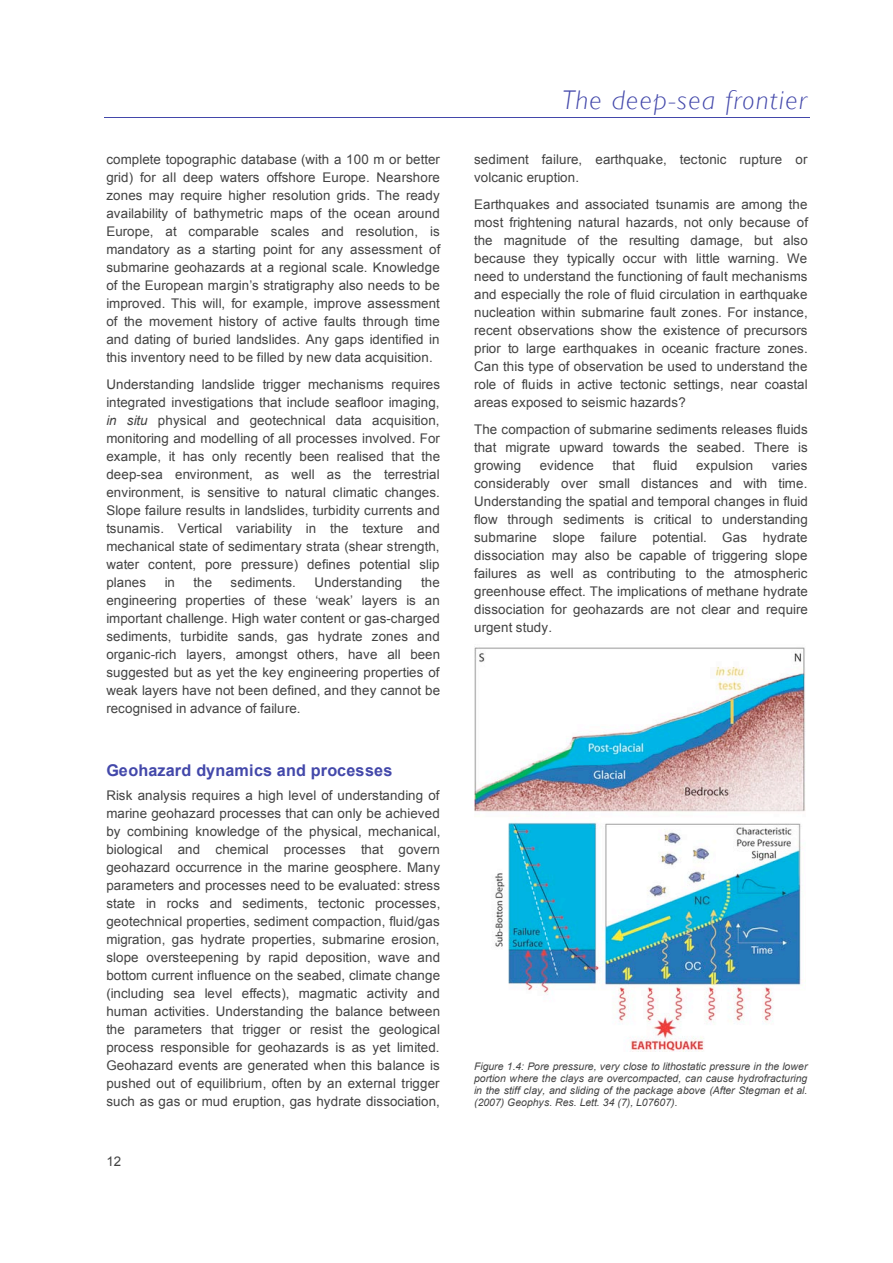
<style>
.page{position:relative;width:893px;height:1263px;background:#fff}
.page>*{position:absolute;margin:0;border:0;box-sizing:border-box;transform-origin:0 0}
.t1{font:italic 300 27px "Gill Sans";letter-spacing:.06em;color:#4348aa}
.t2{font:700 16.2px "Arial";letter-spacing:.01em;color:#4348aa}
.t3{font:13.35px/18px "Arial";letter-spacing:.01em;color:#424242;text-align:justify}
.t4{font:italic 10.5px/12px "Arial";letter-spacing:-.005em;color:#424242;text-align:justify}
.s1{font-style:italic}
</style>
<div class="page">
<hr style="left:104px;top:117px;width:706px;height:1px;background:#4348aa">
<img style="left:474px;top:647px;width:331px;height:404px">
<p class="t3" style="left:106px;top:151px;width:335px">complete topographic database (with a 100 m or better grid) for all deep waters offshore Europe. Nearshore zones may require higher resolution grids. The ready availability of bathymetric maps of the ocean around Europe, at comparable scales and resolution, is mandatory as a starting point for any assessment of submarine geohazards at a regional scale. Knowledge of the European margin’s stratigraphy also needs to be improved. This will, for example, improve assessment of the movement history of active faults through time and dating of buried landslides. Any gaps identified in this inventory need to be filled by new data acquisition.</p>
<p class="t3" style="left:106px;top:376px;width:335px">Understanding landslide trigger mechanisms requires integrated investigations that include seafloor imaging, <span class="s1">in situ</span> physical and geotechnical data acquisition, monitoring and modelling of all processes involved. For example, it has only recently been realised that the deep-sea environment, as well as the terrestrial environment, is sensitive to natural climatic changes.<br>Slope failure results in landslides, turbidity currents and tsunamis. Vertical variability in the texture and mechanical state of sedimentary strata (shear strength, water content, pore pressure) defines potential slip planes</p>
<p class="t3" style="left:106px;top:574px;width:335px;text-indent:315px">the engineering properties of these ‘weak’ layers is an important challenge. High water content or gas-charged sediments, turbidite sands, gas hydrate zones and organic-rich layers, amongst others, have all been suggested but as yet the key engineering properties of weak layers have not been defined, and they cannot be recognised in advance of failure.</p>
<p class="t3" style="left:165px;top:574px;width:12px">in</p>
<p class="t3" style="left:193px;top:574px;width:20px">the</p>
<p class="t3" style="left:231px;top:574px;width:67px">sediments.</p>
<p class="t3" style="left:314px;top:574px;width:89px">Understanding</p>
<p class="t2" style="left:106px;top:761px;width:287px">Geohazard dynamics and processes</p>
<p class="t3" style="left:106px;top:786px;width:335px">Risk analysis requires a high level of understanding of marine geohazard processes that can only be achieved by combining knowledge of the physical, mechanical, biological and chemical processes that govern geohazard occurrence in the marine geosphere. Many parameters and processes need to be evaluated: stress state in rocks and sediments, tectonic processes, geotechnical properties, sediment compaction, fluid/gas migration, gas hydrate properties, submarine erosion, slope oversteepening by rapid deposition, wave and bottom current influence on the seabed, climate change (including sea level effects), magmatic activity and human activities. Understanding the balance between the parameters that trigger or resist the geological process responsible for geohazards is as yet limited.<br>Geohazard events are generated when this balance is pushed out of equilibrium, often by an external trigger such as gas or mud eruption, gas hydrate dissociation,</p>
<p class="t3" style="left:106px;top:1152px;width:16px">12</p>
<h1 class="t1" style="left:562px;top:85px;width:246px">The deep-sea frontier</h1>
<p class="t3" style="left:474px;top:151px;width:335px">sediment failure, earthquake, tectonic rupture or volcanic eruption.</p>
<p class="t3" style="left:474px;top:196px;width:335px">Earthquakes and associated tsunamis are among the most frightening natural hazards, not only because of the magnitude of the resulting damage, but also because they typically occur with little warning. We need to understand the functioning of fault mechanisms and especially the role of fluid circulation in earthquake nucleation within submarine fault zones. For instance, recent observations show the existence of precursors prior to large earthquakes in oceanic fracture zones.<br>Can this type of observation be used to understand the role of fluids in active tectonic settings, near coastal areas exposed to seismic hazards?</p>
<p class="t3" style="left:474px;top:421px;width:335px">The compaction of submarine sediments releases fluids that migrate upward towards the seabed. There is growing</p>
<p class="t3" style="left:539px;top:457px;width:56px">evidence</p>
<p class="t3" style="left:612px;top:457px;width:24px">that</p>
<p class="t3" style="left:653px;top:457px;width:26px">fluid</p>
<p class="t3" style="left:696px;top:457px;width:59px">expulsion</p>
<p class="t3" style="left:474px;top:457px;width:335px;text-indent:297px">varies considerably over small distances and with time.<br>Understanding the spatial and temporal changes in fluid flow through sediments is critical to understanding submarine slope failure potential. Gas hydrate dissociation may also be capable of triggering slope failures as well as contributing to the atmospheric greenhouse effect. The implications of methane hydrate dissociation for geohazards are not clear and require urgent study.</p>
<p class="t4" style="left:474px;top:1060px;width:335px">Figure 1.4: Pore pressure, very close to lithostatic pressure in the lower portion where the clays are overcompacted, can cause hydrofracturing in the stiff clay, and sliding of the package above (After Stegman et al. (2007) Geophys. Res. Lett. 34 (7), L07607).</p>
</div>
